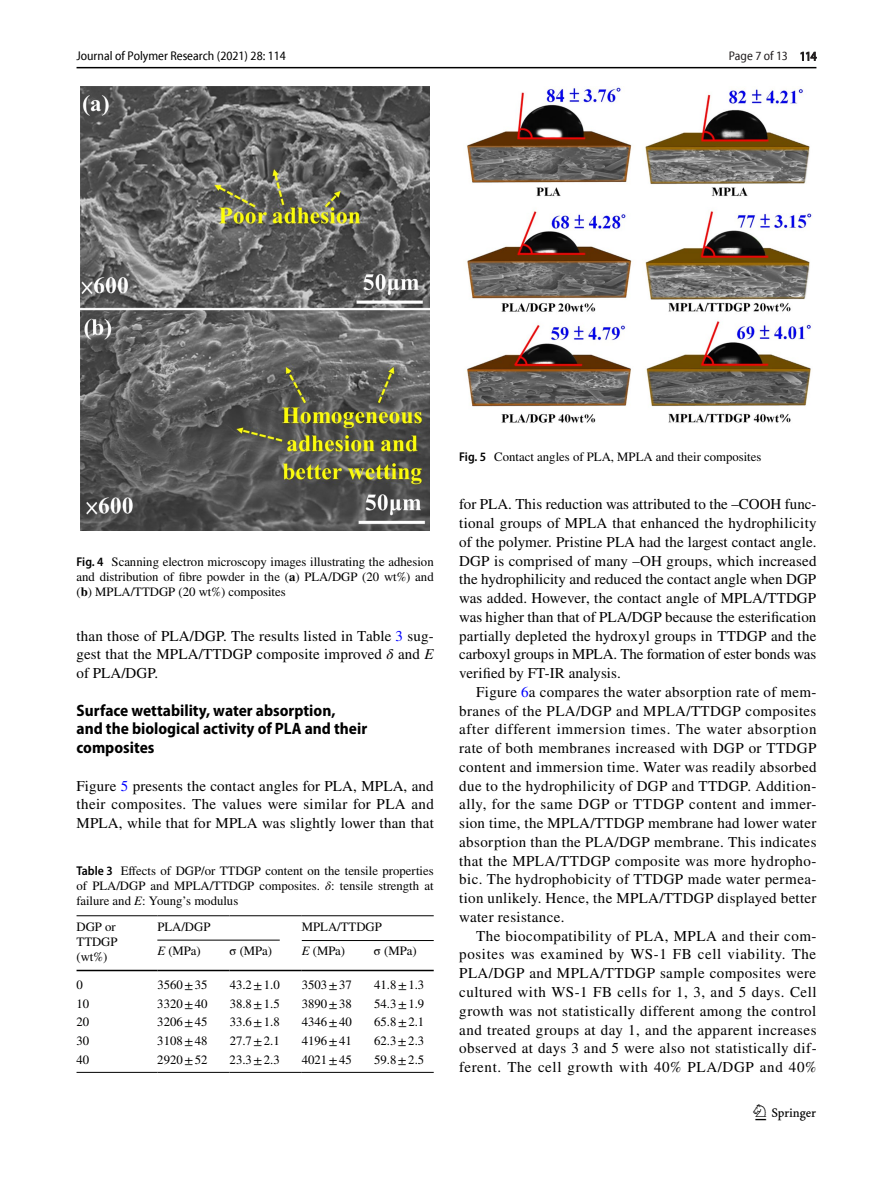
<style>
.page{position:relative;width:893px;height:1187px;background:#fff}
.page>*{position:absolute;margin:0;border:0;box-sizing:border-box;transform-origin:0 0}
.t1{font:22.5px "Springnew Regular 3";color:#000}
.t2{font:700 semi-condensed 16.5px/18.8px "Myriad Pro";color:#000}
.t3{font:15px/18.8px "STIX";letter-spacing:.015em;color:#000;text-align:justify}
.t4{font:12.75px/15px "STIX";color:#000;text-align:justify}
.t5{font:semi-condensed 12.75px "Myriad Pro Unic";color:#000}
.t6{font:12.75px "Myriad Pro Unic Semi Condensed 2";color:#231f20}
.s1{font-family:"Myriad Pro";font-weight:600;font-stretch:semi-condensed}
.s2{font-weight:700}
.s3{color:#00f}
.s4{font-style:italic}
</style>
<div class="page">
<hr style="left:77px;top:67px;width:739px;height:1px;background:#000">
<div style="left:77px;top:87px;width:357px;height:443px;background:linear-gradient(to bottom,#fff,#fff)"></div>
<img style="left:81px;top:87px;width:349px;height:443px">
<hr style="left:77px;top:915px;width:80px;height:1px;background:#000">
<hr style="left:77px;top:969px;width:80px;height:2px;background:#000">
<hr style="left:157px;top:915px;width:73px;height:1px;background:#000">
<hr style="left:230px;top:915px;width:72px;height:1px;background:#000">
<hr style="left:302px;top:915px;width:72px;height:1px;background:#000">
<hr style="left:374px;top:915px;width:60px;height:1px;background:#000">
<hr style="left:157px;top:969px;width:73px;height:2px;background:#000">
<hr style="left:230px;top:969px;width:72px;height:2px;background:#000">
<hr style="left:302px;top:969px;width:72px;height:2px;background:#000">
<hr style="left:374px;top:969px;width:60px;height:2px;background:#000">
<hr style="left:77px;top:1071px;width:80px;height:1px;background:#000">
<hr style="left:157px;top:1071px;width:73px;height:1px;background:#000">
<hr style="left:230px;top:1071px;width:72px;height:1px;background:#000">
<hr style="left:302px;top:1071px;width:72px;height:1px;background:#000">
<hr style="left:374px;top:1071px;width:60px;height:1px;background:#000">
<hr style="left:157px;top:939px;width:123px;height:1px;background:#000">
<hr style="left:302px;top:940px;width:132px;height:1px;background:#000">
<img style="left:466px;top:87px;width:346px;height:336px">
<p class="t5" style="left:77px;top:51px;width:211px">Journal of Polymer Research (2021) 28: 114</p>
<p class="t6" style="left:729px;top:51px;width:89px">Page 7 of 13 114</p>
<p class="t4" style="left:77px;top:554px;width:359px"><span class="s1">Fig. 4</span> Scanning electron microscopy images illustrating the adhesion and distribution of fibre powder in the (<span class="s2">a</span>) PLA/DGP (20 wt%) and (<span class="s2">b</span>) MPLA/TTDGP (20 wt%) composites</p>
<p class="t3" style="left:77px;top:627px;width:359px">than those of PLA/DGP. The results listed in Table <span class="s3">3</span> sug&shy;gest that the MPLA/TTDGP composite improved <span class="s4">δ</span> and <span class="s4">E </span>of PLA/DGP.</p>
<p class="t2" style="left:77px;top:700px;width:292px">Surface wettability, water absorption,<br>and the biological activity of PLA and their composites</p>
<p class="t3" style="left:77px;top:777px;width:359px">Figure <span class="s3">5</span> presents the contact angles for PLA, MPLA, and their composites. The values were similar for PLA and MPLA, while that for MPLA was slightly lower than that</p>
<p class="t4" style="left:77px;top:864px;width:359px"><span class="s1">Table 3</span> Effects of DGP/or TTDGP content on the tensile properties of PLA/DGP and MPLA/TTDGP composites. <span class="s4">δ</span>: tensile strength at failure and <span class="s4">E</span>: Young’s modulus</p>
<p class="t4" style="left:77px;top:919px;width:43px;text-align:left">DGP or<br>TTDGP (wt%)</p>
<p class="t4" style="left:157px;top:919px;width:55px">PLA/DGP</p>
<p class="t4" style="left:302px;top:919px;width:82px">MPLA/TTDGP</p>
<p class="t4" style="left:157px;top:944px;width:45px"><span class="s4">E</span> (MPa)</p>
<p class="t4" style="left:230px;top:944px;width:44px">σ (MPa)</p>
<p class="t4" style="left:302px;top:944px;width:45px"><span class="s4">E</span> (MPa)</p>
<p class="t4" style="left:374px;top:944px;width:44px">σ (MPa)</p>
<p class="t4" style="left:77px;top:977px;width:8px">0</p>
<p class="t4" style="left:157px;top:977px;width:52px">3560±35</p>
<p class="t4" style="left:230px;top:977px;width:52px">43.2±1.0</p>
<p class="t4" style="left:302px;top:977px;width:52px">3503±37</p>
<p class="t4" style="left:374px;top:977px;width:52px">41.8±1.3</p>
<p class="t4" style="left:77px;top:996px;width:14px">10</p>
<p class="t4" style="left:157px;top:996px;width:52px">3320±40</p>
<p class="t4" style="left:230px;top:996px;width:52px">38.8±1.5</p>
<p class="t4" style="left:302px;top:996px;width:52px">3890±38</p>
<p class="t4" style="left:374px;top:996px;width:52px">54.3±1.9</p>
<p class="t4" style="left:76px;top:1015px;width:14px">20</p>
<p class="t4" style="left:157px;top:1015px;width:52px">3206±45</p>
<p class="t4" style="left:230px;top:1015px;width:52px">33.6±1.8</p>
<p class="t4" style="left:302px;top:1015px;width:52px">4346±40</p>
<p class="t4" style="left:374px;top:1015px;width:52px">65.8±2.1</p>
<p class="t4" style="left:76px;top:1034px;width:14px">30</p>
<p class="t4" style="left:157px;top:1034px;width:52px">3108±48</p>
<p class="t4" style="left:230px;top:1034px;width:52px">27.7±2.1</p>
<p class="t4" style="left:302px;top:1034px;width:52px">4196±41</p>
<p class="t4" style="left:374px;top:1034px;width:52px">62.3±2.3</p>
<p class="t4" style="left:76px;top:1052px;width:14px">40</p>
<p class="t4" style="left:157px;top:1052px;width:52px">2920±52</p>
<p class="t4" style="left:230px;top:1052px;width:52px">23.3±2.3</p>
<p class="t4" style="left:302px;top:1052px;width:52px">4021±45</p>
<p class="t4" style="left:374px;top:1052px;width:52px">59.8±2.5</p>
<p class="t4" style="left:459px;top:450px;width:304px"><span class="s1">Fig. 5</span> Contact angles of PLA, MPLA and their composites</p>
<p class="t3" style="left:459px;top:496px;width:359px">for PLA. This reduction was attributed to the –COOH func&shy;tional groups of MPLA that enhanced the hydrophilicity of the polymer. Pristine PLA had the largest contact angle.<br>DGP is comprised of many –OH groups, which increased the hydrophilicity and reduced the contact angle when DGP was added. However, the contact angle of MPLA/TTDGP was higher than that of PLA/DGP because the esterification partially depleted the hydroxyl groups in TTDGP and the carboxyl groups in MPLA. The formation of ester bonds was verified by FT-IR analysis.</p>
<p class="t3" style="left:459px;top:683px;width:359px;text-indent:17px">Figure <span class="s3">6</span>a compares the water absorption rate of mem&shy;branes of the PLA/DGP and MPLA/TTDGP composites after different immersion times. The water absorption rate of both membranes increased with DGP or TTDGP content and immersion time. Water was readily absorbed due to the hydrophilicity of DGP and TTDGP. Addition&shy;ally, for the same DGP or TTDGP content and immer&shy;sion time, the MPLA/TTDGP membrane had lower water absorption than the PLA/DGP membrane. This indicates that the MPLA/TTDGP composite was more hydropho&shy;bic. The hydrophobicity of TTDGP made water permea&shy;tion unlikely. Hence, the MPLA/TTDGP displayed better water resistance.</p>
<p class="t3" style="left:459px;top:927px;width:359px;text-indent:17px">The biocompatibility of PLA, MPLA and their com&shy;posites was examined by WS-1 FB cell viability. The PLA/DGP and MPLA/TTDGP sample composites were cultured with WS-1 FB cells for 1, 3, and 5 days. Cell growth was not statistically different among the control and treated groups at day 1, and the apparent increases observed at days 3 and 5 were also not statistically dif&shy;ferent. The cell growth with 40% PLA/DGP and 40%</p>
<h1 class="t1" style="left:755px;top:1104px;width:62px">1 3</h1>
</div>
